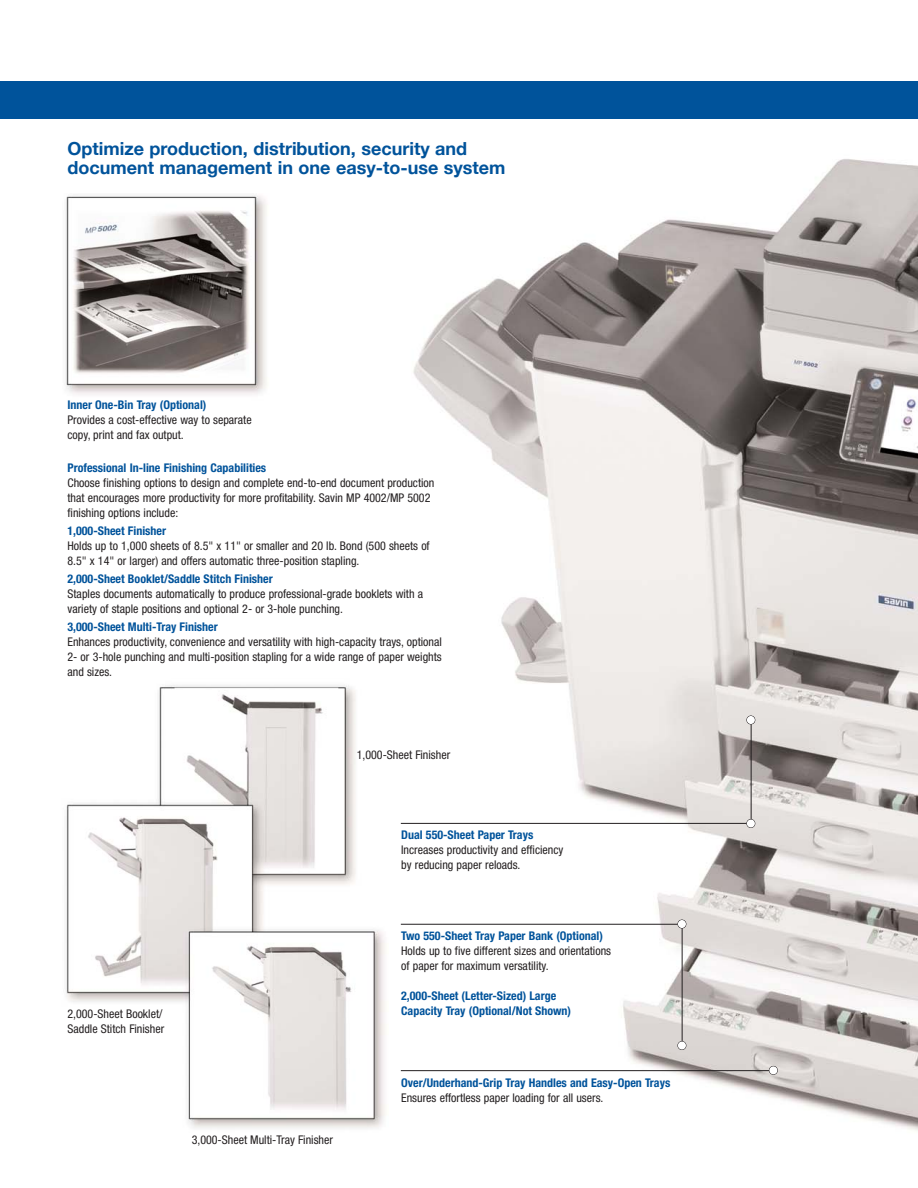
<style>
.page{position:relative;width:918px;height:1188px;background:#fff}
.page>*{position:absolute;margin:0;border:0;box-sizing:border-box;transform-origin:0 0}
.t1{font:700 18px/19.5px "Helvetica Neue";color:#00539b}
.t2{font:condensed 12px/15px "Helvetica Neue";color:#231f20}
.t3{font:700 condensed 12px/15px "Helvetica Neue";color:#00539b}
</style>
<div class="page">
<img style="left:65px;top:195px;width:202px;height:200px">
<img style="left:66px;top:685px;width:319px;height:443px">
<div style="left:0;top:81px;width:918px;height:37px;background:#00539b"></div>
<img style="left:400px;top:159px;width:518px;height:972px">
<hr style="left:682px;top:924px;width:1px;height:122px;background:#231f20">
<div style="left:678px;top:1041px;width:8px;height:9px;background:#fff;border-radius:50%"></div>
<div style="left:677px;top:1041px;width:9px;height:9px;border:1px solid #231f20;border-radius:50%"></div>
<hr style="left:751px;top:720px;width:1px;height:104px;background:#231f20">
<div style="left:747px;top:716px;width:8px;height:8px;background:#fff;border-radius:50%"></div>
<div style="left:746px;top:715px;width:9px;height:10px;border:1px solid #231f20;border-radius:50%"></div>
<hr style="left:401px;top:924px;width:281px;height:1px;background:#231f20">
<hr style="left:401px;top:823px;width:350px;height:1px;background:#231f20">
<div style="left:678px;top:920px;width:8px;height:8px;background:#fff;border-radius:50%"></div>
<div style="left:677px;top:919px;width:9px;height:10px;border:1px solid #231f20;border-radius:50%"></div>
<hr style="left:401px;top:1070px;width:371px;height:1px;background:#231f20">
<div style="left:769px;top:1066px;width:9px;height:9px;background:#fff;border-radius:50%"></div>
<div style="left:769px;top:1066px;width:9px;height:9px;border:1px solid #231f20;border-radius:50%"></div>
<div style="left:747px;top:819px;width:8px;height:9px;background:#fff;border-radius:50%"></div>
<div style="left:746px;top:819px;width:9px;height:9px;border:1px solid #231f20;border-radius:50%"></div>
<h1 class="t1" style="left:68px;top:138px;width:440px">Optimize production, distribution, security and document management in one easy-to-use system</h1>
<p class="t3" style="left:68px;top:398px;width:140px">Inner One-Bin Tray (Optional)</p>
<p class="t2" style="left:68px;top:413px;width:186px">Provides a cost-effective way to separate copy, print and fax output.</p>
<p class="t3" style="left:68px;top:462px;width:200px">Professional In-line Finishing Capabilities</p>
<p class="t2" style="left:68px;top:477px;width:368px">Choose finishing options to design and complete end-to-end document production that encourages more productivity for more profitability. Savin MP 4002/MP 5002 finishing options include:</p>
<p class="t3" style="left:68px;top:525px;width:100px">1,000-Sheet Finisher</p>
<p class="t2" style="left:68px;top:540px;width:364px">Holds up to 1,000 sheets of 8.5" x 11" or smaller and 20 lb. Bond (500 sheets of<br>8.5" x 14" or larger) and offers automatic three-position stapling.</p>
<p class="t3" style="left:68px;top:573px;width:207px">2,000-Sheet Booklet/Saddle Stitch Finisher</p>
<p class="t2" style="left:68px;top:588px;width:357px">Staples documents automatically to produce professional-grade booklets with a variety of staple positions and optional 2- or 3-hole punching.</p>
<p class="t3" style="left:68px;top:621px;width:152px">3,000-Sheet Multi-Tray Finisher</p>
<p class="t2" style="left:68px;top:636px;width:376px;text-align:justify">Enhances productivity, convenience and versatility with high-capacity trays, optional 2- or 3-hole punching and multi-position stapling for a wide range of paper weights and sizes.</p>
<p class="t2" style="left:357px;top:749px;width:95px">1,000-Sheet Finisher</p>
<p class="t2" style="left:67px;top:1007px;width:98px">2,000-Sheet Booklet/<br>Saddle Stitch Finisher</p>
<p class="t2" style="left:192px;top:1133px;width:143px">3,000-Sheet Multi-Tray Finisher</p>
<p class="t3" style="left:401px;top:828px;width:134px">Dual 550-Sheet Paper Trays</p>
<p class="t2" style="left:401px;top:843px;width:164px">Increases productivity and efficiency by reducing paper reloads.</p>
<p class="t3" style="left:401px;top:930px;width:203px">Two 550-Sheet Tray Paper Bank (Optional)</p>
<p class="t2" style="left:401px;top:945px;width:211px">Holds up to five different sizes and orientations of paper for maximum versatility.</p>
<p class="t3" style="left:401px;top:990px;width:171px">2,000-Sheet (Letter-Sized) Large<br>Capacity Tray (Optional/Not Shown)</p>
<p class="t3" style="left:401px;top:1076px;width:271px">Over/Underhand-Grip Tray Handles and Easy-Open Trays</p>
<p class="t2" style="left:401px;top:1091px;width:204px">Ensures effortless paper loading for all users.</p>
</div>
